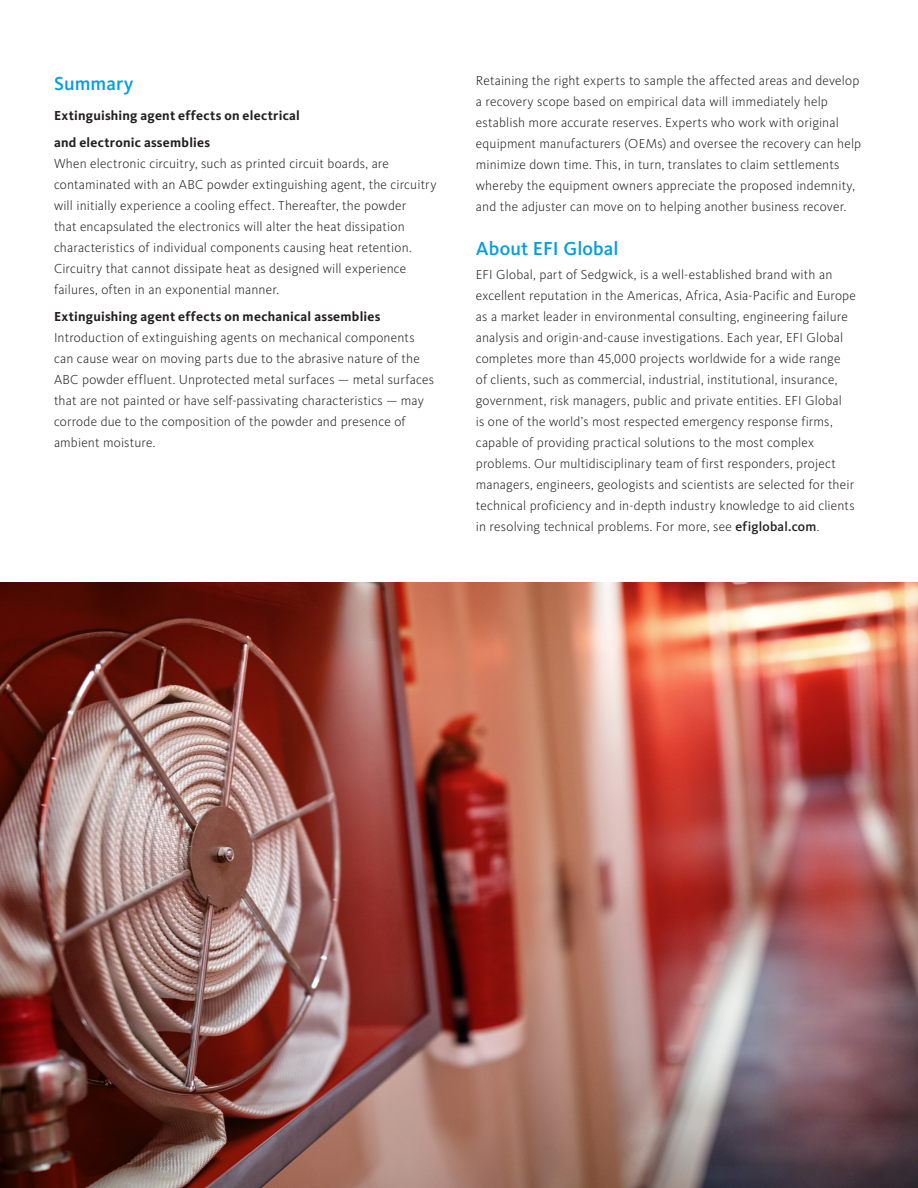
<style>
.page{position:relative;width:918px;height:1188px;background:#fff}
.page>*{position:absolute;margin:0;border:0;box-sizing:border-box;transform-origin:0 0}
.t1{font:500 19.5px "Kievit OT";letter-spacing:.005em;color:#069ddc}
.Body{font:300 13.5px/21px "Kievit OT";letter-spacing:.01em;color:#231f20}
.t2{font:700 13.5px/27px "Kievit OT";letter-spacing:.02em;color:#231f20}
.s1{font-weight:500}
</style>
<div class="page">
<img style="left:0;top:582px;width:918px;height:606px">
<h2 class="t1" style="left:54px;top:71px;width:81px">Summary</h2>
<h3 class="t2" style="left:54px;top:101px;width:247px">Extinguishing agent effects on electrical and electronic assemblies</h3>
<h3 class="Body" style="left:54px;top:152px;width:384px">When electronic circuitry, such as printed circuit boards, are contaminated with an ABC powder extinguishing agent, the circuitry will initially experience a cooling effect. Thereafter, the powder<br>that encapsulated the electronics will alter the heat dissipation characteristics of individual components causing heat retention.<br>Circuitry that cannot dissipate heat as designed will experience failures, often in an exponential manner.</h3>
<h3 class="t2" style="left:54px;top:302px;width:328px">Extinguishing agent effects on mechanical assemblies</h3>
<p class="Body" style="left:54px;top:326px;width:382px">Introduction of extinguishing agents on mechanical components can cause wear on moving parts due to the abrasive nature of the ABC powder effluent. Unprotected metal surfaces — metal surfaces that are not painted or have self-passivating characteristics — may corrode due to the composition of the powder and presence of ambient moisture.</p>
<p class="Body" style="left:476px;top:70px;width:387px">Retaining the right experts to sample the affected areas and develop a recovery scope based on empirical data will immediately help establish more accurate reserves. Experts who work with original equipment manufacturers (OEMs) and oversee the recovery can help minimize down time. This, in turn, translates to claim settlements whereby the equipment owners appreciate the proposed indemnity, and the adjuster can move on to helping another business recover.</p>
<h2 class="t1" style="left:476px;top:236px;width:144px">About EFI Global</h2>
<p class="Body" style="left:476px;top:263px;width:382px">EFI Global, part of Sedgwick, is a well-established brand with an excellent reputation in the Americas, Africa, Asia-Pacific and Europe as a market leader in environmental consulting, engineering failure analysis and origin-and-cause investigations. Each year, EFI Global completes more than 45,000 projects worldwide for a wide range<br>of clients, such as commercial, industrial, institutional, insurance, government, risk managers, public and private entities. EFI Global<br>is one of the world’s most respected emergency response firms, capable of providing practical solutions to the most complex problems. Our multidisciplinary team of first responders, project managers, engineers, geologists and scientists are selected for their technical proficiency and in-depth industry knowledge to aid clients in resolving technical problems. For more, see <span class="s1">efiglobal.com</span>.</p>
</div>
